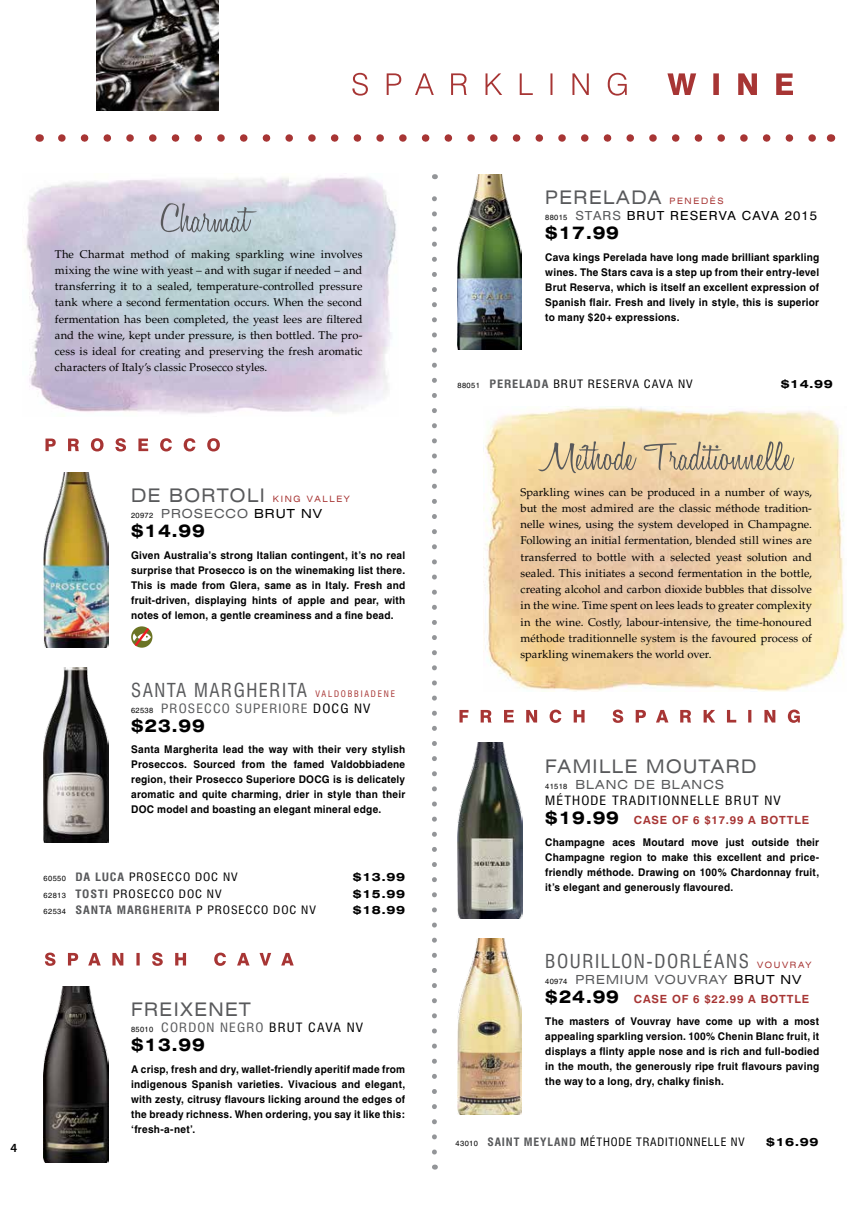
<style>
.page{position:relative;width:851px;height:1205px;background:#fff}
.page>*{position:absolute;margin:0;border:0;box-sizing:border-box;transform-origin:0 0}
.t1{font:condensed 18.75px "Swiss 721 BT";letter-spacing:.08em;color:#58595b}
.t2{font:expanded 18.75px "Swiss 721 BT";letter-spacing:.08em;color:#58595b;scale:.95 1}
.t3{font:700 expanded 17.5px "Swiss 721 BT";letter-spacing:.04em;color:#000}
.t4{font:condensed 12.5px "Swiss 721 BT";letter-spacing:.08em;color:#58595b;scale:1.1 1}
.t5{font:condensed 12.5px/16.2px "Swiss 721 BT";letter-spacing:.08em;color:#000;scale:1.1 1}
.t6{font:expanded 12.5px "Swiss 721 BT";letter-spacing:.08em;color:#58595b}
.t7{font:12.5px "Swiss 721 BT";letter-spacing:.08em;color:#000;scale:1.06 1}
.t8{font:600 12.5px "Myriad Pro";color:#000}
.t9{font:11.25px/16.2px "Palatino";letter-spacing:.005em;color:#000;text-align:justify}
.t10{font:condensed 11.25px "Swiss 721 BT";letter-spacing:.07em;color:#000;scale:1.1 1}
.t11{font:700 11.25px "Swiss 721 BT";letter-spacing:.07em;color:#a73534}
.t12{font:condensed 11.25px "Swiss 721 BT";letter-spacing:.07em;color:#000;scale:1.04 1}
.t13{font:700 condensed 11.25px "Swiss 721 BT";letter-spacing:.07em;color:#58595b;scale:1.1 1}
.t14{font:700 expanded 11.25px "Swiss 721 BT";letter-spacing:.04em;color:#000;scale:1.1 1}
.t15{font:700 10.62px/15px "Helvetica";letter-spacing:.02em;color:#000;text-align:justify;scale:.95 1}
.t16{font:expanded 8.75px "Swiss 721 BT";letter-spacing:.2em;color:#a73534;scale:.95 1}
.s1{font-size:18.75px;color:#58595b}
.s2{font-family:"Helvetica";font-stretch:normal;font-size:7.5px;color:#000}
.s3{color:#000}
.s4{font-size:8.75px;color:#a73534}
.s5{font-family:"Helvetica";font-stretch:normal;font-size:7.5px}
.s6{font-weight:700;color:#58595b}
.s7{font-family:"Helvetica";font-weight:400;font-stretch:normal;font-size:7.5px;color:#000}
.s8{font-weight:400;color:#000}
.s9{font-family:"Helvetica";font-size:7.5px}
.s10{color:#58595b}
.s11{font-stretch:expanded;color:#58595b}
.s12{font-stretch:expanded;font-size:17.5px;color:#000}
.s13{font-stretch:expanded;font-size:8.75px;color:#a73534}
</style>
<div class="page">
<img style="left:26px;top:175px;width:370px;height:242px">
<img style="left:483px;top:407px;width:362px;height:284px">
<img style="left:96px;top:0;width:123px;height:110px">
<svg style="left:62px;top:134px;width:754px;height:8px"></svg>
<svg style="left:352px;top:73px;width:440px;height:23px"></svg>
<img style="left:44px;top:986px;width:64px;height:176px">
<img style="left:457px;top:743px;width:65px;height:175px">
<img style="left:457px;top:939px;width:65px;height:175px">
<img style="left:457px;top:174px;width:65px;height:175px">
<img style="left:44px;top:473px;width:64px;height:175px">
<img style="left:44px;top:667px;width:64px;height:176px">
<svg style="left:45px;top:952px;width:249px;height:14px"></svg>
<svg style="left:459px;top:709px;width:340px;height:14px"></svg>
<svg style="left:432px;top:174px;width:5px;height:978px"></svg>
<svg style="left:45px;top:438px;width:175px;height:13px"></svg>
<svg style="left:131px;top:626px;width:21px;height:22px"></svg>
<svg style="left:132px;top:628px;width:19px;height:18px"></svg>
<svg style="left:161px;top:203px;width:95px;height:29px;background:#b2b9c4"></svg>
<svg style="left:538px;top:441px;width:256px;height:32px;background:#d6c19a"></svg>
<p class="t9" style="left:55px;top:246px;width:309px">The Charmat method of making sparkling wine involves mixing the wine with yeast – and with sugar if needed – and transferring it to a sealed, temperature-controlled pressure tank where a second fermentation occurs. When the second fermentation has been completed, the yeast lees are filtered and the wine, kept under pressure, is then bottled. The pro&shy;cess is ideal for creating and preserving the fresh aromatic characters of Italy’s classic Prosecco styles.</p>
<p class="t16" style="left:131px;top:493px;width:232px"><span class="s1">DE BORTOLI</span> KING VALLEY</p>
<p class="t6" style="left:131px;top:506px;width:192px"><span class="s2">20972</span> PROSECCO <span class="s3">BRUT NV</span></p>
<h2 class="t3" style="left:131px;top:520px;width:75px">$14.99</h2>
<p class="t15" style="left:131px;top:548px;width:290px">Given Australia’s strong Italian contingent, it’s no real surprise that Prosecco is on the winemaking list there.<br>This is made from Glera, same as in Italy. Fresh and fruit-driven, displaying hints of apple and pear, with notes of lemon, a gentle creaminess and a fine bead.</p>
<h1 class="t1" style="left:131px;top:679px;width:265px">SANTA MARGHERITA <span class="s4">VALDOBBIADENE</span></h1>
<p class="t4" style="left:131px;top:701px;width:219px"><span class="s2">62538</span> PROSECCO SUPERIORE <span class="s3">DOCG NV</span></p>
<h2 class="t3" style="left:131px;top:715px;width:75px">$23.99</h2>
<p class="t15" style="left:131px;top:742px;width:290px">Santa Margherita lead the way with their very stylish Proseccos. Sourced from the famed Valdobbiadene region, their Prosecco Superiore DOCG is is delicately aromatic and quite charming, drier in style than their DOC model and boasting an elegant mineral edge.</p>
<p class="t10" style="left:44px;top:870px;width:178px"><span class="s5">60550</span> <span class="s6">DA LUCA</span> PROSECCO DOC NV</p>
<p class="t14" style="left:353px;top:870px;width:49px">$13.99</p>
<p class="t10" style="left:44px;top:887px;width:163px"><span class="s5">62813</span> <span class="s6">TOSTI</span> PROSECCO DOC NV</p>
<p class="t14" style="left:353px;top:887px;width:49px">$15.99</p>
<p class="t13" style="left:44px;top:903px;width:249px"><span class="s7">62534</span> SANTA MARGHERITA <span class="s8">P PROSECCO DOC NV</span></p>
<p class="t14" style="left:353px;top:903px;width:49px">$18.99</p>
<p class="t8" style="left:11px;top:1139px;width:8px">4</p>
<h1 class="t2" style="left:131px;top:997px;width:127px">FREIXENET</h1>
<p class="t4" style="left:131px;top:1020px;width:212px"><span class="s2">85010</span> CORDON NEGRO <span class="s3">BRUT CAVA NV</span></p>
<h2 class="t3" style="left:131px;top:1034px;width:75px">$13.99</h2>
<p class="t15" style="left:131px;top:1061px;width:290px">A crisp, fresh and dry, wallet-friendly aperitif made from indigenous Spanish varieties. Vivacious and elegant, with zesty, citrusy flavours licking around the edges of the bready richness. When ordering, you say it like this: ‘fresh-a-net’.</p>
<h1 class="t2" style="left:545px;top:186px;width:189px">PERELADA <span class="s4">PENEDÈS</span></h1>
<p class="t7" style="left:545px;top:208px;width:258px"><span class="s9">88015</span> <span class="s10">STARS</span> BRUT RESERVA CAVA 2015</p>
<h2 class="t3" style="left:545px;top:222px;width:75px">$17.99</h2>
<p class="t15" style="left:545px;top:250px;width:290px">Cava kings Perelada have long made brilliant sparkling wines. The Stars cava is a step up from their entry-level Brut Reserva, which is itself an excellent expression of Spanish flair. Fresh and lively in style, this is superior to many $20+ expressions.</p>
<p class="t10" style="left:457px;top:377px;width:215px"><span class="s5">88051</span> <span class="s6">PERELADA</span> BRUT RESERVA CAVA NV</p>
<p class="t14" style="left:780px;top:377px;width:49px">$14.99</p>
<p class="t9" style="left:520px;top:484px;width:293px">Sparkling wines can be produced in a number of ways, but the most admired are the classic méthode tradition&shy;nelle wines, using the system developed in Champagne.<br>Following an initial fermentation, blended still wines are transferred to bottle with a selected yeast solution and sealed. This initiates a second fermentation in the bottle, creating alcohol and carbon dioxide bubbles that dissolve in the wine. Time spent on lees leads to greater complexity in the wine. Costly, labour-intensive, the time-honoured méthode traditionnelle system is the favoured process of sparkling winemakers the world over.</p>
<h1 class="t2" style="left:545px;top:755px;width:224px">FAMILLE MOUTARD</h1>
<p class="t5" style="left:545px;top:776px;width:215px"><span class="s5">41518</span> <span class="s11">BLANC DE BLANCS<br></span>MÉTHODE TRADITIONNELLE BRUT NV</p>
<p class="t11" style="left:545px;top:813px;width:265px"><span class="s12">$19.99</span> CASE OF 6 $17.99 A BOTTLE</p>
<p class="t15" style="left:545px;top:835px;width:290px">Champagne aces Moutard move just outside their Champagne region to make this excellent and price&shy;friendly méthode. Drawing on 100% Chardonnay fruit, it’s elegant and generously flavoured.</p>
<h1 class="t1" style="left:545px;top:949px;width:268px">BOURILLON-DORLÉANS <span class="s13">VOUVRAY</span></h1>
<p class="t6" style="left:545px;top:972px;width:258px"><span class="s2">40974</span> PREMIUM VOUVRAY <span class="s3">BRUT NV</span></p>
<p class="t11" style="left:545px;top:992px;width:265px"><span class="s12">$24.99</span> CASE OF 6 $22.99 A BOTTLE</p>
<p class="t15" style="left:545px;top:1014px;width:290px">The masters of Vouvray have come up with a most appealing sparkling version. 100% Chenin Blanc fruit, it displays a flinty apple nose and is rich and full-bodied in the mouth, the generously ripe fruit flavours paving the way to a long, dry, chalky finish.</p>
<p class="t12" style="left:455px;top:1135px;width:279px"><span class="s5">43010</span> <span class="s6">SAINT MEYLAND</span> MÉTHODE TRADITIONNELLE NV</p>
<p class="t14" style="left:766px;top:1135px;width:49px">$16.99</p>
</div>
